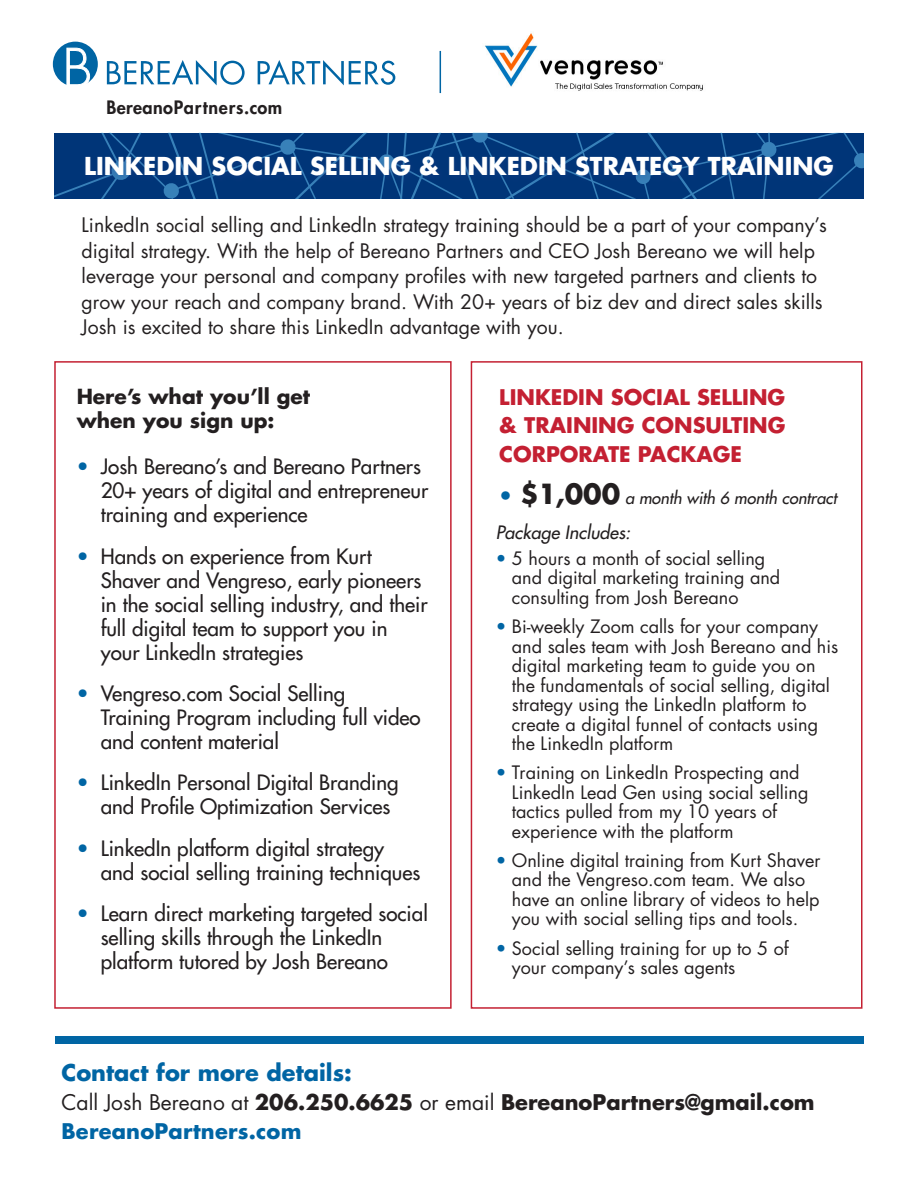
<style>
.page{position:relative;width:918px;height:1188px;background:#fff}
.page>*{position:absolute;margin:0;border:0;box-sizing:border-box;transform-origin:0 0}
.t1{font:700 24px "Futura Std";color:#fff}
.t2{font:700 22.5px "Futura Std";color:#0065a4}
.t3{font:700 21px "Futura Std";color:#231f20}
.t4{font:700 21px/28.5px "Futura Std";color:#c42032;text-align:justify}
.t5{font:700 21px "Futura Std";letter-spacing:.01em;color:#0065a4}
.t6{font:500 20.7px/24px "Futura Std";color:#231f20}
.t7{font:700 20.25px/24px "Futura Std";color:#231f20}
.t8{font:19.5px/25.5px "Futura Std";color:#231f20}
.t9{font:18px/19.5px "Futura Std";color:#231f20}
.t10{font:800 18px "Futura Std";letter-spacing:.03em;color:#231f20}
.t11{font:italic 500 18px "Futura Std";color:#231f20}
.t12{font:italic 500 16.5px "Futura Std";color:#231f20}
.s1{color:#0065a4}
.s2{font-style:normal;font-size:22.5px;color:#0065a4}
.s3{font-weight:700;font-style:normal;font-size:27px}
.s4{font-weight:400}
</style>
<div class="page">
<svg style="left:54px;top:133px;width:810px;height:66px;background:#043b7d"></svg>
<div style="left:82px;top:153px;width:759px;height:31px;background:#253f8e;opacity:.28"></div>
<div style="left:56px;top:1036px;width:808px;height:8px;background:#0065a4"></div>
<div style="left:471px;top:361px;width:391px;height:648px;border:2px solid #c42032"></div>
<div style="left:54px;top:361px;width:398px;height:648px;border:2px solid #c42032"></div>
<svg style="left:107px;top:60px;width:138px;height:25px"></svg>
<svg style="left:258px;top:60px;width:137px;height:25px"></svg>
<div style="left:53px;top:42px;width:45px;height:45px;background:#0065a4;border-radius:50%"></div>
<svg style="left:66px;top:48px;width:24px;height:39px"></svg>
<hr style="left:440px;top:51px;width:1px;height:42px;background:#0065a4">
<img style="left:485px;top:32px;width:218px;height:59px">
<p class="t10" style="left:106px;top:96px;width:177px">BereanoPartners.com</p>
<p class="t1" style="left:84px;top:150px;width:751px">LINKEDIN SOCIAL SELLING &amp; LINKEDIN STRATEGY TRAINING</p>
<p class="t8" style="left:82px;top:213px;width:747px">LinkedIn social selling and LinkedIn strategy training should be a part of your company’s digital strategy. With the help of Bereano Partners and CEO Josh Bereano we will help leverage your personal and company profiles with new targeted partners and clients to grow your reach and company brand. With 20+ years of biz dev and direct sales skills Josh is excited to share this LinkedIn advantage with you.</p>
<p class="t7" style="left:77px;top:385px;width:235px">Here’s what you’ll get when you sign up:</p>
<p class="t6" style="left:101px;top:455px;width:329px;text-indent:-24px"><span class="s1">•</span> Josh Bereano’s and Bereano Partners<br>20+ years of digital and entrepreneur training and experience</p>
<p class="t6" style="left:101px;top:544px;width:328px;text-indent:-24px"><span class="s1">•</span> Hands on experience from Kurt Shaver and Vengreso, early pioneers in the social selling industry, and their full digital team to support you in your LinkedIn strategies</p>
<p class="t6" style="left:101px;top:681px;width:322px;text-indent:-24px"><span class="s1">•</span> Vengreso.com Social Selling<br>Training Program including full video and content material</p>
<p class="t6" style="left:101px;top:771px;width:299px;text-indent:-24px"><span class="s1">•</span> LinkedIn Personal Digital Branding and Profile Optimization Services</p>
<p class="t6" style="left:101px;top:836px;width:321px;text-indent:-24px"><span class="s1">•</span> LinkedIn platform digital strategy and social selling training techniques</p>
<p class="t6" style="left:101px;top:901px;width:329px;text-indent:-24px"><span class="s1">•</span> Learn direct marketing targeted social selling skills through the LinkedIn platform tutored by Josh Bereano</p>
<p class="t4" style="left:499px;top:382px;width:288px">LINKEDIN SOCIAL SELLING &amp; TRAINING CONSULTING CORPORATE PACKAGE</p>
<p class="t12" style="left:499px;top:488px;width:339px"><span class="s2">•</span> <span class="s3">$1,000</span> a month with 6 month contract</p>
<p class="t11" style="left:496px;top:521px;width:136px">Package Includes:</p>
<p class="t9" style="left:512px;top:549px;width:270px;text-indent:-16px"><span class="s1">•</span> 5 hours a month of social selling and digital marketing training and consulting from Josh Bereano</p>
<p class="t9" style="left:512px;top:617px;width:328px;text-indent:-16px"><span class="s1">•</span> Bi-weekly Zoom calls for your company and sales team with Josh Bereano and his digital marketing team to guide you on the fundamentals of social selling, digital strategy using the LinkedIn platform to create a digital funnel of contacts using the LinkedIn platform</p>
<p class="t9" style="left:512px;top:763px;width:298px;text-indent:-16px"><span class="s1">•</span> Training on LinkedIn Prospecting and LinkedIn Lead Gen using social selling tactics pulled from my 10 years of experience with the platform</p>
<p class="t9" style="left:512px;top:851px;width:310px;text-indent:-16px"><span class="s1">•</span> Online digital training from Kurt Shaver and the Vengreso.com team. We also have an online library of videos to help you with social selling tips and tools.</p>
<p class="t9" style="left:512px;top:939px;width:278px;text-indent:-16px"><span class="s1">•</span> Social selling training for up to 5 of your company’s sales agents</p>
<p class="t2" style="left:62px;top:1057px;width:292px">Contact for more details:</p>
<p class="t3" style="left:62px;top:1088px;width:755px"><span class="s4">Call Josh Bereano at</span> 206.250.6625 <span class="s4">or email</span> BereanoPartners@gmail.com</p>
<p class="t5" style="left:62px;top:1117px;width:241px">BereanoPartners.com</p>
</div>
